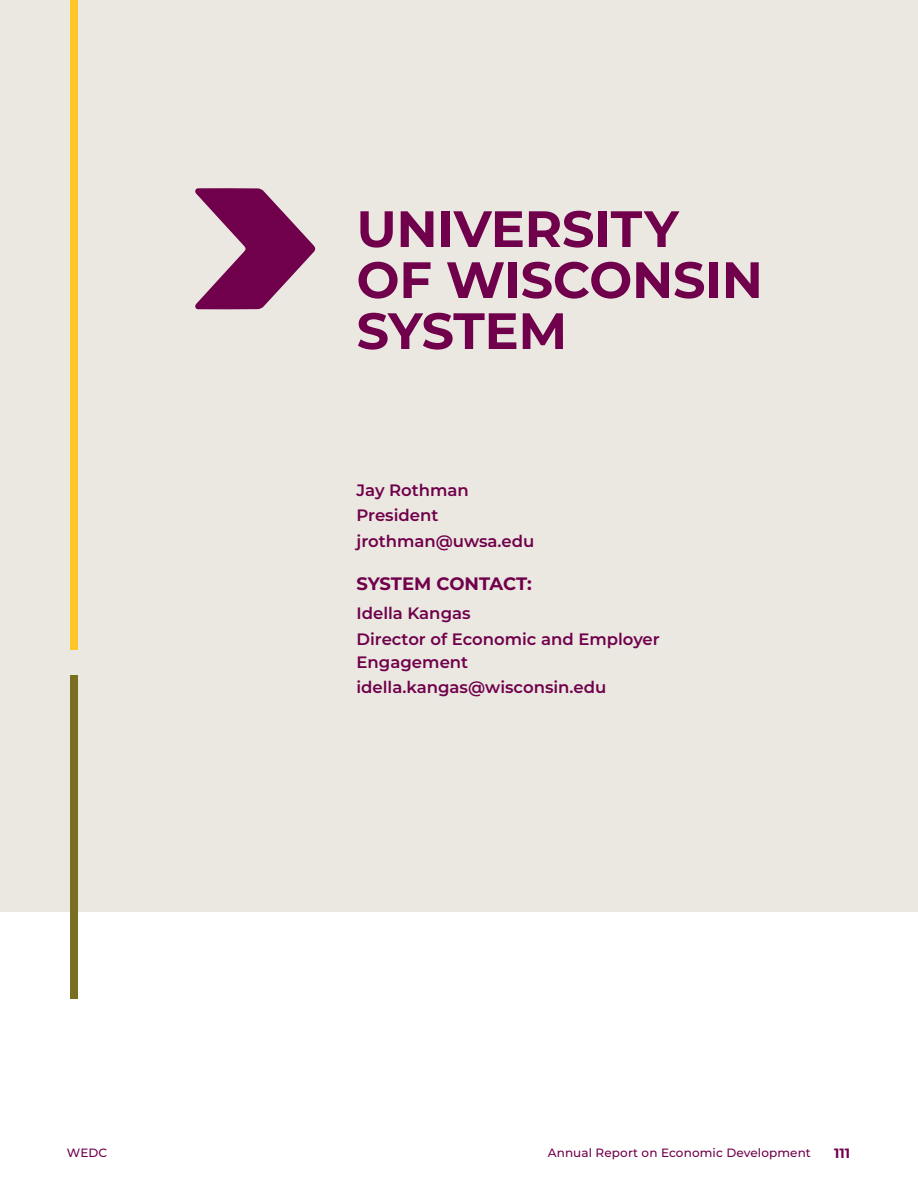
<style>
.page{position:relative;width:918px;height:1188px;background:#fff}
.page>*{position:absolute;margin:0;border:0;box-sizing:border-box;transform-origin:0 0}
.t1{font:700 51px/51px "Montserrat";letter-spacing:-.005em;color:#70004b}
.t2{font:700 18px "Montserrat";letter-spacing:-.01em;color:#70004b}
.t3{font:600 16.5px/25.8px "Montserrat";color:#70004b}
.t4{font:700 13.5px "Montserrat";color:#70004b}
.t5{font:500 12px "Montserrat";letter-spacing:.01em;color:#70004b}
</style>
<div class="page">
<div style="left:0;top:0;width:918px;height:912px;background:#ebe8e1"></div>
<div style="left:71px;top:0;width:7px;height:649px;background:#ffc629"></div>
<div style="left:71px;top:675px;width:7px;height:324px;background:#787020"></div>
<svg style="left:195px;top:188px;width:120px;height:121px"></svg>
<h1 class="t1" style="left:357px;top:201px;width:408px">UNIVERSITY<br>OF WISCONSIN<br>SYSTEM</h1>
<p class="t3" style="left:357px;top:476px;width:179px">Jay Rothman<br>President jrothman@uwsa.edu</p>
<p class="t2" style="left:357px;top:571px;width:177px">SYSTEM CONTACT:</p>
<p class="t3" style="left:357px;top:600px;width:305px">Idella Kangas<br>Director of Economic and Employer</p>
<p class="t3" style="left:357px;top:648px;width:251px">Engagement idella.kangas@wisconsin.edu</p>
<p class="t5" style="left:67px;top:1144px;width:42px">WEDC</p>
<p class="t5" style="left:548px;top:1144px;width:265px">Annual Report on Economic Development</p>
<p class="t4" style="left:834px;top:1143px;width:17px">111</p>
</div>
